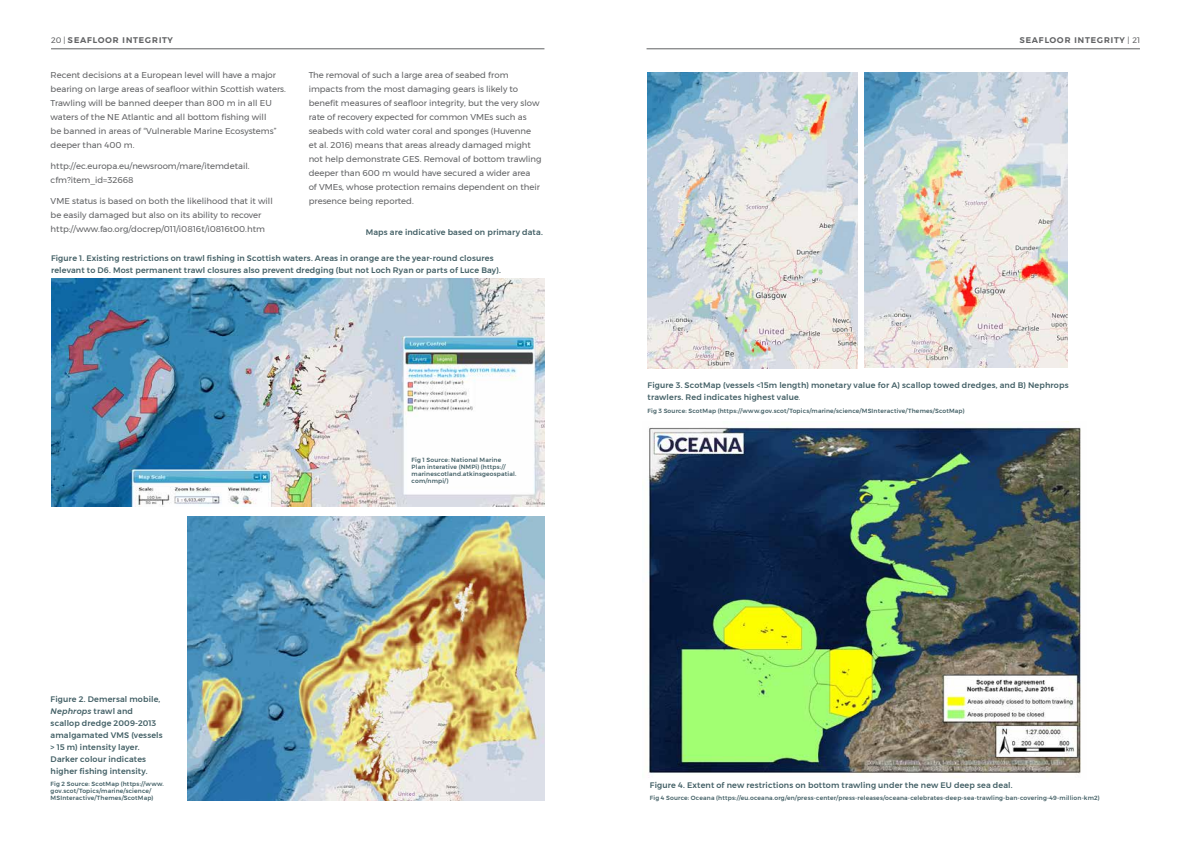
<style>
.page{position:relative;width:1191px;height:842px;background:#fff}
.page>*{position:absolute;margin:0;border:0;box-sizing:border-box;transform-origin:0 0}
.t1{font:500 10px "Montserrat";letter-spacing:.085em;color:#606163}
.t2{font:8.5px/14px "Montserrat";color:#606163}
.t3{font:500 8px/12px "Montserrat";letter-spacing:.02em;color:#425f65}
.t4{font:500 6px/7px "Montserrat";letter-spacing:.025em;color:#425f65}
.s1{font-weight:400;font-size:8px}
.s2{font-style:italic}
.s3{font-size:6px}
</style>
<div class="page">
<hr style="left:646px;top:49px;width:494px;height:1px;background:#606163">
<hr style="left:51px;top:49px;width:493px;height:1px;background:#606163">
<img style="left:648px;top:421px;width:433px;height:355px">
<img style="left:51px;top:279px;width:493px;height:227px">
<img style="left:187px;top:516px;width:357px;height:284px">
<img style="left:647px;top:72px;width:211px;height:296px">
<img style="left:864px;top:73px;width:203px;height:294px">
<p class="t1" style="left:51px;top:32px;width:123px"><span class="s1">20 |</span> seafloor integrity</p>
<p class="t1" style="left:1019px;top:32px;width:122px">seafloor integrity <span class="s1">| 21</span></p>
<p class="t2" style="left:51px;top:68px;width:237px">Recent decisions at a European level will have a major bearing on large areas of seafloor within Scottish waters.<br>Trawling will be banned deeper than 800 m in all EU waters of the NE Atlantic and all bottom fishing will<br>be banned in areas of “Vulnerable Marine Ecosystems” deeper than 400 m.</p>
<p class="t2" style="left:51px;top:159px;width:200px">http://ec.europa.eu/newsroom/mare/itemdetail. cfm?item_id=32668</p>
<p class="t2" style="left:51px;top:194px;width:224px">VME status is based on both the likelihood that it will be easily damaged but also on its ability to recover http://www.fao.org/docrep/011/i0816t/i0816t00.htm</p>
<p class="t2" style="left:309px;top:68px;width:234px">The removal of such a large area of seabed from impacts from the most damaging gears is likely to benefit measures of seafloor integrity, but the very slow rate of recovery expected for common VMEs such as seabeds with cold water coral and sponges (Huvenne<br>et al. 2016) means that areas already damaged might not help demonstrate GES. Removal of bottom trawling deeper than 600 m would have secured a wider area<br>of VMEs, whose protection remains dependent on their presence being reported.</p>
<p class="t3" style="left:366px;top:226px;width:178px">Maps are indicative based on primary data.</p>
<p class="t3" style="left:51px;top:252px;width:451px">Figure 1. Existing restrictions on trawl fishing in Scottish waters. Areas in orange are the year-round closures relevant to D6. Most permanent trawl closures also prevent dredging (but not Loch Ryan or parts of Luce Bay).</p>
<p class="t3" style="left:51px;top:693px;width:114px">Figure 2. Demersal mobile,<br><span class="s2">Nephrops</span> trawl and scallop dredge 2009-2013 amalgamated VMS (vessels &gt; 15 m) intensity layer.<br>Darker colour indicates higher fishing intensity.</p>
<p class="t4" style="left:51px;top:781px;width:115px">Fig 2 Source: ScotMap (https://www. gov.scot/Topics/marine/science/<br>MSInteractive/Themes/ScotMap)</p>
<p class="t4" style="left:411px;top:456px;width:106px">Fig 1 Source: National Marine<br>Plan interative (NMPi) (https:// marinescotland.atkinsgeospatial. com/nmpi/)</p>
<p class="t3" style="left:647px;top:379px;width:422px">Figure 3. ScotMap (vessels &lt;15m length) monetary value for A) scallop towed dredges, and B) Nephrops trawlers. Red indicates highest value<span class="s3">.</span></p>
<p class="t4" style="left:647px;top:407px;width:319px">Fig 3 Source: ScotMap (https://www.gov.scot/Topics/marine/science/MSInteractive/Themes/ScotMap)</p>
<p class="t3" style="left:650px;top:779px;width:364px">Figure 4. Extent of new restrictions on bottom trawling under the new EU deep sea deal.</p>
<p class="t4" style="left:650px;top:795px;width:451px">Fig 4 Source: Oceana (https://eu.oceana.org/en/press-center/press-releases/oceana-celebrates-deep-sea-trawling-ban-covering-49-million-km2)</p>
</div>
